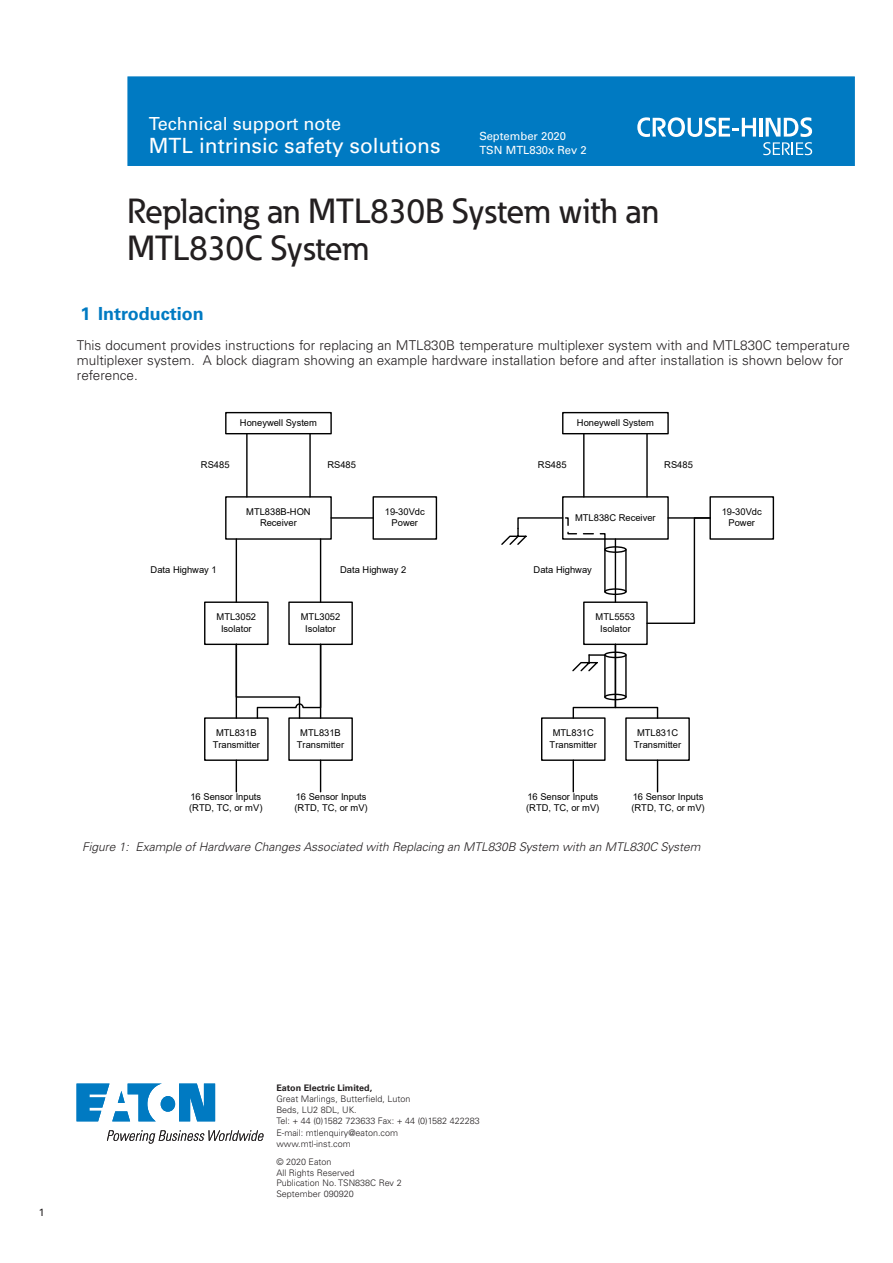
<style>
.page{position:relative;width:893px;height:1263px;background:#fff}
.page>*{position:absolute;margin:0;border:0;box-sizing:border-box;transform-origin:0 0}
.Front_Title_2{font:500 34.5px "Eaton";color:#231f20}
.t1{font:21px "Univers LT Pro 55 Roman";color:#fff}
.t2{font:18px "Univers LT Pro 55 Roman";color:#fff}
.Intro_text{font:700 18px "Univers LT Pro 65";color:#007ac2}
.Intro_text-2{font:300 13.5px/15px "Univers LT Pro 45";color:#231f20}
.t3{font:italic 300 12px "Univers LT Pro 45";color:#231f20}
.t4{font:11.25px/14.2px "Univers LT Pro 55 Roman";color:#fff}
.t5{font:10.5px "Univers LT Pro 55 Roman";color:#231f20}
.t6{font:9.3px/11.2px "Arial";color:#000;text-align:center}
.t7{font:300 9px/11.2px "Univers LT Pro 45";color:#231f20}
.t8{font:700 9px "Univers LT Pro 65";color:#231f20}
</style>
<div class="page">
<div style="left:128px;top:77px;width:727px;height:89px;background:#007ac2"></div>
<svg style="left:77px;top:1083px;width:138px;height:38px"></svg>
<svg style="left:107px;top:1130px;width:157px;height:13px"></svg>
<svg style="left:637px;top:117px;width:119px;height:20px"></svg>
<hr style="left:759px;top:118px;width:3px;height:19px;background:#fff">
<svg style="left:763px;top:117px;width:49px;height:38px"></svg>
<div style="left:225px;top:496px;width:107px;height:44px;border:1px solid #000"></div>
<div style="left:204px;top:601px;width:65px;height:44px;border:1px solid #000"></div>
<div style="left:204px;top:717px;width:65px;height:44px;border:1px solid #000"></div>
<div style="left:225px;top:412px;width:107px;height:22px;border:1px solid #000"></div>
<hr style="left:246px;top:434px;width:2px;height:63px;background:#000">
<hr style="left:309px;top:434px;width:2px;height:63px;background:#000">
<div style="left:288px;top:601px;width:65px;height:44px;border:1px solid #000"></div>
<hr style="left:236px;top:539px;width:1px;height:63px;background:#000">
<hr style="left:320px;top:539px;width:1px;height:63px;background:#000">
<div style="left:288px;top:717px;width:65px;height:44px;border:1px solid #000"></div>
<svg style="left:235px;top:643px;width:87px;height:76px"></svg>
<div style="left:562px;top:496px;width:107px;height:44px;border:1px solid #000"></div>
<div style="left:583px;top:601px;width:65px;height:44px;border:1px solid #000"></div>
<div style="left:541px;top:717px;width:65px;height:44px;border:1px solid #000"></div>
<div style="left:562px;top:412px;width:107px;height:22px;border:1px solid #000"></div>
<hr style="left:583px;top:434px;width:1px;height:63px;background:#000">
<hr style="left:646px;top:434px;width:2px;height:63px;background:#000">
<hr style="left:615px;top:539px;width:1px;height:63px;background:#000">
<div style="left:625px;top:717px;width:65px;height:44px;border:1px solid #000"></div>
<hr style="left:236px;top:760px;width:1px;height:32px;background:#000">
<hr style="left:320px;top:760px;width:1px;height:32px;background:#000">
<hr style="left:573px;top:760px;width:1px;height:32px;background:#000">
<hr style="left:657px;top:760px;width:1px;height:32px;background:#000">
<div style="left:373px;top:496px;width:64px;height:44px;border:1px solid #000"></div>
<hr style="left:331px;top:517px;width:42px;height:2px;background:#000">
<div style="left:709px;top:496px;width:65px;height:44px;border:1px solid #000"></div>
<svg style="left:646px;top:516px;width:66px;height:109px"></svg>
<div style="left:604px;top:546px;width:23px;height:7px;border:1px solid #000;border-radius:50%"></div>
<div style="left:604px;top:588px;width:23px;height:7px;border:1px solid #000;border-radius:50%"></div>
<hr style="left:604px;top:539px;width:2px;height:53px;background:#000">
<hr style="left:625px;top:550px;width:2px;height:42px;background:#000">
<svg style="left:501px;top:516px;width:105px;height:30px"></svg>
<svg style="left:571px;top:643px;width:88px;height:76px"></svg>
<h3 class="t2" style="left:149px;top:113px;width:194px">Technical support note</h3>
<h2 class="t1" style="left:149px;top:133px;width:293px">MTL intrinsic safety solutions</h2>
<p class="t4" style="left:479px;top:129px;width:109px">September 2020<br>TSN MTL830x Rev 2</p>
<p class="Front_Title_2" style="left:127px;top:190px;width:533px">Replacing an MTL830B System with an</p>
<p class="Front_Title_2" style="left:127px;top:227px;width:243px">MTL830C System</p>
<p class="Intro_text" style="left:81px;top:303px;width:125px">1 Introduction</p>
<p class="Intro_text-2" style="left:77px;top:338px;width:775px">This document provides instructions for replacing an MTL830B temperature multiplexer system with and MTL830C temperature multiplexer system. A block diagram showing an example hardware installation before and after installation is shown below for reference.</p>
<p class="t6" style="left:240px;top:417px;width:78px">Honeywell System</p>
<p class="t6" style="left:577px;top:417px;width:78px">Honeywell System</p>
<p class="t6" style="left:201px;top:459px;width:30px">RS485</p>
<p class="t6" style="left:327px;top:459px;width:30px">RS485</p>
<p class="t6" style="left:538px;top:459px;width:30px">RS485</p>
<p class="t6" style="left:664px;top:459px;width:30px">RS485</p>
<p class="t6" style="left:246px;top:506px;width:66px">MTL838B-HON<br>Receiver</p>
<p class="t6" style="left:385px;top:506px;width:42px">19-30Vdc<br>Power</p>
<p class="t6" style="left:722px;top:506px;width:42px">19-30Vdc<br>Power</p>
<p class="t6" style="left:575px;top:512px;width:82px">MTL838C Receiver</p>
<p class="t6" style="left:151px;top:564px;width:68px">Data Highway 1</p>
<p class="t6" style="left:340px;top:564px;width:68px">Data Highway 2</p>
<p class="t6" style="left:534px;top:564px;width:60px">Data Highway</p>
<p class="t6" style="left:217px;top:611px;width:41px">MTL3052<br>Isolator</p>
<p class="t6" style="left:301px;top:611px;width:41px">MTL3052<br>Isolator</p>
<p class="t6" style="left:596px;top:611px;width:41px">MTL5553<br>Isolator</p>
<p class="t6" style="left:213px;top:727px;width:49px">MTL831B<br>Transmitter</p>
<p class="t6" style="left:297px;top:727px;width:49px">MTL831B<br>Transmitter</p>
<p class="t6" style="left:550px;top:727px;width:49px">MTL831C<br>Transmitter</p>
<p class="t6" style="left:634px;top:727px;width:49px">MTL831C<br>Transmitter</p>
<p class="t6" style="left:189px;top:790px;width:75px;text-align:left">16 Sensor Inputs (RTD, TC, or mV)</p>
<p class="t6" style="left:294px;top:790px;width:75px;text-align:left">16 Sensor Inputs (RTD, TC, or mV)</p>
<p class="t6" style="left:526px;top:790px;width:75px;text-align:left">16 Sensor Inputs (RTD, TC, or mV)</p>
<p class="t6" style="left:631px;top:790px;width:75px;text-align:left">16 Sensor Inputs (RTD, TC, or mV)</p>
<p class="t3" style="left:82px;top:839px;width:620px">Figure 1: Example of Hardware Changes Associated with Replacing an MTL830B System with an MTL830C System</p>
<p class="t5" style="left:39px;top:1206px;width:7px">1</p>
<p class="t8" style="left:276px;top:1082px;width:97px">Eaton Electric Limited,</p>
<p class="t7" style="left:276px;top:1093px;width:205px">Great Marlings, Butterfield, Luton<br>Beds, LU2 8DL, UK.<br>Tel: + 44 (0)1582 723633 Fax: + 44 (0)1582 422283<br>E-mail: mtlenquiry@eaton.com<br>www.mtl-inst.com</p>
<p class="t7" style="left:276px;top:1156px;width:127px;line-height:10.8px">© 2020 Eaton<br>All Rights Reserved<br>Publication No. TSN838C Rev 2<br>September 090920</p>
</div>
